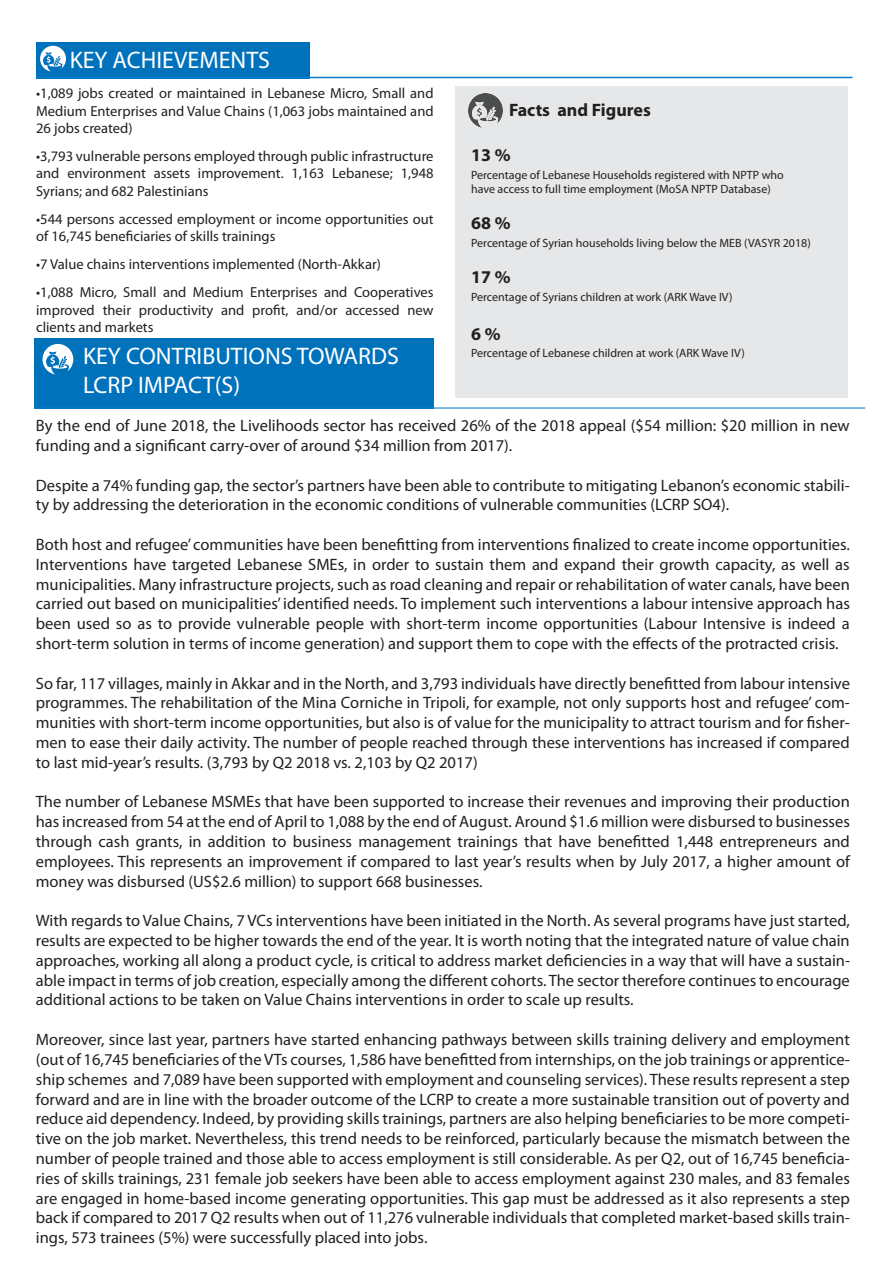
<style>
.page{position:relative;width:893px;height:1263px;background:#fff}
.page>*{position:absolute;margin:0;border:0;box-sizing:border-box;transform-origin:0 0}
.t1{font:24px/28.8px "Myriad Pro";color:#fff}
.t2{font:700 18px "Myriad Pro";color:#231f20}
.t3{font:16.5px/19.8px "Myriad Pro";color:#231f20;text-align:justify}
.t4{font:14.55px/17.4px "Myriad Pro";color:#231f20;text-align:justify}
.t5{font:12px/14.4px "Myriad Pro";color:#231f20}
</style>
<div class="page">
<div style="left:36px;top:42px;width:273px;height:36px;background:#0072bc"></div>
<hr style="left:37px;top:77px;width:815px;height:1px;background:#0a7eca">
<svg style="left:40px;top:46px;width:26px;height:26px"></svg>
<div style="left:34px;top:338px;width:400px;height:70px;background:#0072bc"></div>
<hr style="left:35px;top:407px;width:830px;height:2px;background:#0a7eca">
<svg style="left:43px;top:344px;width:30px;height:30px"></svg>
<div style="left:456px;top:86px;width:392px;height:312px;background:#e6e7e9"></div>
<img style="left:468px;top:94px;width:34px;height:34px">
<h1 class="t1" style="left:70px;top:46px;width:202px">KEY ACHIEVEMENTS</h1>
<p class="t4" style="left:36px;top:85px;width:399px">•1,089 jobs created or maintained in Lebanese Micro, Small and Medium Enterprises and Value Chains (1,063 jobs maintained and 26 jobs created)</p>
<p class="t4" style="left:36px;top:148px;width:399px">•3,793 vulnerable persons employed through public infrastructure and environment assets improvement. 1,163 Lebanese; 1,948<br>Syrians; and 682 Palestinians</p>
<p class="t4" style="left:36px;top:211px;width:399px">•544 persons accessed employment or income opportunities out of 16,745 beneficiaries of skills trainings</p>
<p class="t4" style="left:36px;top:256px;width:346px">•7 Value chains interventions implemented (North-Akkar)</p>
<p class="t4" style="left:36px;top:284px;width:399px">•1,088 Micro, Small and Medium Enterprises and Cooperatives improved their productivity and profit, and/or accessed new clients and markets</p>
<p class="t2" style="left:509px;top:99px;width:143px">Facts and Figures</p>
<p class="t2" style="left:471px;top:143px;width:41px">13 %</p>
<p class="t5" style="left:471px;top:167px;width:314px">Percentage of Lebanese Households registered with NPTP who have access to full time employment (MoSA NPTP Database)</p>
<p class="t2" style="left:471px;top:211px;width:41px">68 %</p>
<p class="t5" style="left:471px;top:236px;width:341px">Percentage of Syrian households living below the MEB (VASYR 2018)</p>
<p class="t2" style="left:471px;top:265px;width:41px">17 %</p>
<p class="t5" style="left:471px;top:290px;width:263px">Percentage of Syrians children at work (ARK Wave IV)</p>
<p class="t2" style="left:471px;top:322px;width:31px">6 %</p>
<h1 class="t1" style="left:83px;top:342px;width:317px">KEY CONTRIBUTIONS TOWARDS<br>LCRP IMPACT(S)</h1>
<p class="t3" style="left:36px;top:416px;width:815px">By the end of June 2018, the Livelihoods sector has received 26% of the 2018 appeal ($54 million: $20 million in new funding and a significant carry-over of around $34 million from 2017).</p>
<p class="t3" style="left:36px;top:475px;width:815px">Despite a 74% funding gap, the sector’s partners have been able to contribute to mitigating Lebanon’s economic stabili&shy;ty by addressing the deterioration in the economic conditions of vulnerable communities (LCRP SO4).</p>
<p class="t3" style="left:36px;top:535px;width:816px">Both host and refugee’ communities have been benefitting from interventions finalized to create income opportunities.<br>Interventions have targeted Lebanese SMEs, in order to sustain them and expand their growth capacity, as well as municipalities. Many infrastructure projects, such as road cleaning and repair or rehabilitation of water canals, have been carried out based on municipalities’ identified needs. To implement such interventions a labour intensive approach has been used so as to provide vulnerable people with short-term income opportunities (Labour Intensive is indeed a short-term solution in terms of income generation) and support them to cope with the effects of the protracted crisis.</p>
<p class="t3" style="left:36px;top:673px;width:816px">So far, 117 villages, mainly in Akkar and in the North, and 3,793 individuals have directly benefitted from labour intensive programmes. The rehabilitation of the Mina Corniche in Tripoli, for example, not only supports host and refugee’ com&shy;munities with short-term income opportunities, but also is of value for the municipality to attract tourism and for fisher&shy;men to ease their daily activity. The number of people reached through these interventions has increased if compared to last mid-year’s results. (3,793 by Q2 2018 vs. 2,103 by Q2 2017)</p>
<p class="t3" style="left:36px;top:792px;width:816px">The number of Lebanese MSMEs that have been supported to increase their revenues and improving their production has increased from 54 at the end of April to 1,088 by the end of August. Around $1.6 million were disbursed to businesses through cash grants, in addition to business management trainings that have benefitted 1,448 entrepreneurs and employees. This represents an improvement if compared to last year’s results when by July 2017, a higher amount of money was disbursed (US$2.6 million) to support 668 businesses.</p>
<p class="t3" style="left:36px;top:911px;width:816px">With regards to Value Chains, 7 VCs interventions have been initiated in the North. As several programs have just started, results are expected to be higher towards the end of the year. It is worth noting that the integrated nature of value chain approaches, working all along a product cycle, is critical to address market deficiencies in a way that will have a sustain&shy;able impact in terms of job creation, especially among the different cohorts. The sector therefore continues to encourage additional actions to be taken on Value Chains interventions in order to scale up results.</p>
<p class="t3" style="left:36px;top:1030px;width:816px">Moreover, since last year, partners have started enhancing pathways between skills training delivery and employment (out of 16,745 beneficiaries of the VTs courses, 1,586 have benefitted from internships, on the job trainings or apprentice&shy;ship schemes and 7,089 have been supported with employment and counseling services). These results represent a step forward and are in line with the broader outcome of the LCRP to create a more sustainable transition out of poverty and reduce aid dependency. Indeed, by providing skills trainings, partners are also helping beneficiaries to be more competi&shy;tive on the job market. Nevertheless, this trend needs to be reinforced, particularly because the mismatch between the number of people trained and those able to access employment is still considerable. As per Q2, out of 16,745 beneficia&shy;ries of skills trainings, 231 female job seekers have been able to access employment against 230 males, and 83 females are engaged in home-based income generating opportunities. This gap must be addressed as it also represents a step back if compared to 2017 Q2 results when out of 11,276 vulnerable individuals that completed market-based skills train&shy;ings, 573 trainees (5%) were successfully placed into jobs.</p>
<p class="t5" style="left:471px;top:346px;width:275px">Percentage of Lebanese children at work (ARK Wave IV)</p>
</div>
